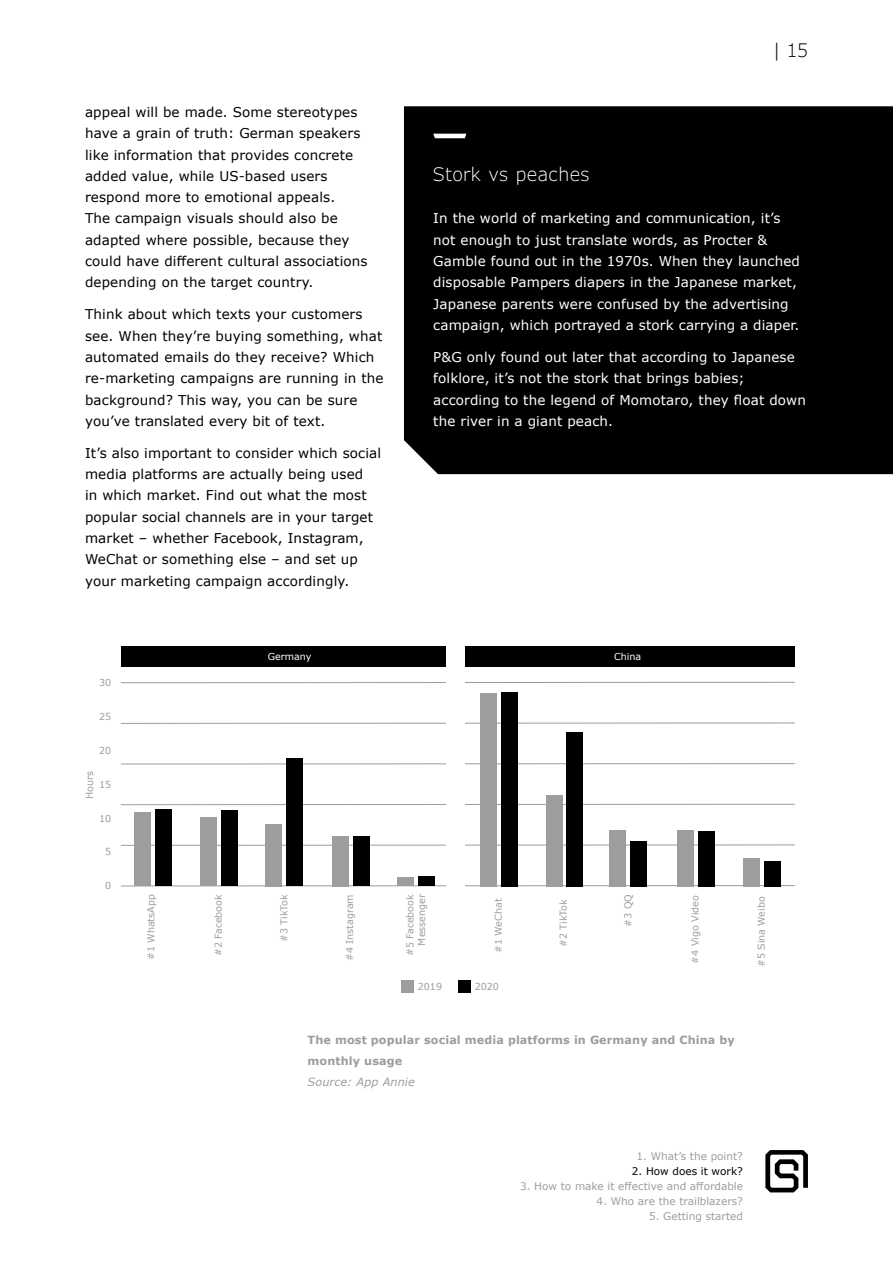
<style>
.page{position:relative;width:893px;height:1263px;background:#fff}
.page>*{position:absolute;margin:0;border:0;box-sizing:border-box;transform-origin:0 0}
.t1{font:300 18.75px "Verdana Pro";letter-spacing:.02em;color:#fff}
.t2{font:300 18.75px "Verdana Pro";color:#000}
.t3{font:13.5px/21.3px "Verdana";letter-spacing:.01em;color:#000}
.t4{font:13.5px/21.3px "Verdana";letter-spacing:.01em;color:#fff}
.t5{font:700 11.25px/21.3px "Verdana";letter-spacing:.01em;color:#9d9d9c}
.t6{font:italic 11.25px "Verdana";letter-spacing:.01em;color:#9d9d9c}
.t7{font:10.5px "Verdana";color:#9d9d9c}
.t8{font:10.5px "Verdana";color:#000}
.t9{font:9.6px/11.7px "Verdana";color:#9d9d9c;text-align:right}
.t10{font:9.6px "Verdana";color:#fff}
</style>
<div class="page">
<svg style="left:765px;top:1150px;width:43px;height:42px"></svg>
<div style="left:121px;top:647px;width:337px;height:20px;background:#000"></div>
<div style="left:458px;top:647px;width:337px;height:20px;background:#000"></div>
<hr style="left:121px;top:682px;width:674px;height:1px;background:#9d9d9c">
<hr style="left:121px;top:723px;width:674px;height:1px;background:#9d9d9c">
<hr style="left:121px;top:763px;width:674px;height:1px;background:#9d9d9c">
<hr style="left:121px;top:804px;width:674px;height:1px;background:#9d9d9c">
<hr style="left:121px;top:845px;width:674px;height:1px;background:#9d9d9c">
<hr style="left:121px;top:885px;width:674px;height:1px;background:#9d9d9c">
<div style="left:446px;top:629px;width:18px;height:300px;background:#fff"></div>
<div style="left:155px;top:809px;width:17px;height:77px;background:#000"></div>
<div style="left:134px;top:812px;width:17px;height:74px;background:#9d9d9c"></div>
<div style="left:221px;top:810px;width:17px;height:76px;background:#000"></div>
<div style="left:201px;top:817px;width:16px;height:69px;background:#9d9d9c"></div>
<div style="left:286px;top:758px;width:17px;height:128px;background:#000"></div>
<div style="left:265px;top:824px;width:17px;height:62px;background:#9d9d9c"></div>
<div style="left:353px;top:836px;width:16px;height:50px;background:#000"></div>
<div style="left:332px;top:836px;width:17px;height:50px;background:#9d9d9c"></div>
<div style="left:501px;top:692px;width:16px;height:195px;background:#000"></div>
<div style="left:480px;top:693px;width:17px;height:194px;background:#9d9d9c"></div>
<div style="left:567px;top:732px;width:16px;height:155px;background:#000"></div>
<div style="left:546px;top:795px;width:16px;height:92px;background:#9d9d9c"></div>
<div style="left:630px;top:841px;width:17px;height:46px;background:#000"></div>
<div style="left:609px;top:830px;width:17px;height:57px;background:#9d9d9c"></div>
<div style="left:698px;top:831px;width:16px;height:56px;background:#000"></div>
<div style="left:677px;top:830px;width:17px;height:57px;background:#9d9d9c"></div>
<div style="left:764px;top:861px;width:16px;height:26px;background:#000"></div>
<div style="left:743px;top:858px;width:17px;height:29px;background:#9d9d9c"></div>
<div style="left:418px;top:876px;width:17px;height:10px;background:#000"></div>
<div style="left:398px;top:877px;width:16px;height:9px;background:#9d9d9c"></div>
<div style="left:401px;top:981px;width:13px;height:12px;background:#9d9d9c"></div>
<div style="left:458px;top:981px;width:12px;height:12px;background:#000"></div>
<div style="left:404px;top:106px;width:489px;height:368px;background:#000"></div>
<svg style="left:433px;top:134px;width:33px;height:4px"></svg>
<p class="t3" style="left:85px;top:101px;width:284px">appeal will be made. Some stereotypes have a grain of truth: German speakers like information that provides concrete added value, while US-based users respond more to emotional appeals.<br>The campaign visuals should also be adapted where possible, because they could have different cultural associations depending on the target country.</p>
<p class="t3" style="left:85px;top:304px;width:300px">Think about which texts your customers see. When they’re buying something, what automated emails do they receive? Which re-marketing campaigns are running in the background? This way, you can be sure you’ve translated every bit of text.</p>
<p class="t3" style="left:85px;top:442px;width:298px">It’s also important to consider which social media platforms are actually being used<br>in which market. Find out what the most popular social channels are in your target market – whether Facebook, Instagram, WeChat or something else – and set up your marketing campaign accordingly.</p>
<h1 class="t2" style="left:773px;top:38px;width:36px">| 15</h1>
<h1 class="t1" style="left:433px;top:162px;width:158px">Stork vs peaches</h1>
<p class="t4" style="left:433px;top:208px;width:368px">In the world of marketing and communication, it’s not enough to just translate words, as Procter &amp; Gamble found out in the 1970s. When they launched disposable Pampers diapers in the Japanese market, Japanese parents were confused by the advertising campaign, which portrayed a stork carrying a diaper.</p>
<p class="t4" style="left:433px;top:346px;width:374px">P&amp;G only found out later that according to Japanese folklore, it’s not the stork that brings babies; according to the legend of Momotaro, they float down the river in a giant peach.</p>
<p class="t9" style="left:99px;top:677px;width:14px">30</p>
<p class="t9" style="left:99px;top:711px;width:14px">25</p>
<p class="t9" style="left:99px;top:745px;width:14px">20</p>
<p class="t9" style="left:99px;top:778px;width:14px">15</p>
<p class="t9" style="left:99px;top:812px;width:14px">10</p>
<p class="t9" style="left:105px;top:846px;width:8px">5</p>
<p class="t9" style="left:105px;top:880px;width:8px">0</p>
<p class="t9" style="left:84px;top:799px;width:30px;rotate:-90deg">Hours</p>
<p class="t9" style="left:145px;top:960px;width:67px;rotate:-90deg">#1 WhatsApp</p>
<p class="t10" style="left:268px;top:650px;width:45px">Germany</p>
<p class="t10" style="left:614px;top:650px;width:29px">China</p>
<p class="t9" style="left:213px;top:956px;width:63px;rotate:-90deg">#2 Facebook</p>
<p class="t9" style="left:278px;top:942px;width:49px;rotate:-90deg">#3 TikTok</p>
<p class="t9" style="left:344px;top:961px;width:68px;rotate:-90deg">#4 Instagram</p>
<p class="t9" style="left:404px;top:956px;width:63px;rotate:-90deg">#5 Facebook<br>Messenger</p>
<p class="t9" style="left:558px;top:947px;width:49px;rotate:-90deg">#2 TikTok</p>
<p class="t9" style="left:622px;top:927px;width:34px;rotate:-90deg">#3 QQ</p>
<p class="t9" style="left:689px;top:963px;width:70px;rotate:-90deg">#4 Vigo Video</p>
<p class="t9" style="left:756px;top:967px;width:72px;rotate:-90deg">#5 Sina Weibo</p>
<p class="t9" style="left:418px;top:981px;width:26px">2019</p>
<p class="t9" style="left:475px;top:981px;width:26px">2020</p>
<p class="t9" style="left:493px;top:953px;width:56px;rotate:-90deg">#1 WeChat</p>
<p class="t5" style="left:308px;top:1029px;width:429px">The most popular social media platforms in Germany and China by monthly usage</p>
<p class="t6" style="left:308px;top:1074px;width:109px">Source: App Annie</p>
<p class="t7" style="left:637px;top:1149px;width:108px">1. What’s the point?</p>
<p class="t8" style="left:632px;top:1164px;width:113px">2. How does it work?</p>
<p class="t7" style="left:520px;top:1179px;width:224px">3. How to make it effective and affordable</p>
<p class="t7" style="left:597px;top:1194px;width:148px">4. Who are the trailblazers?</p>
<p class="t7" style="left:649px;top:1209px;width:95px">5. Getting started</p>
</div>
